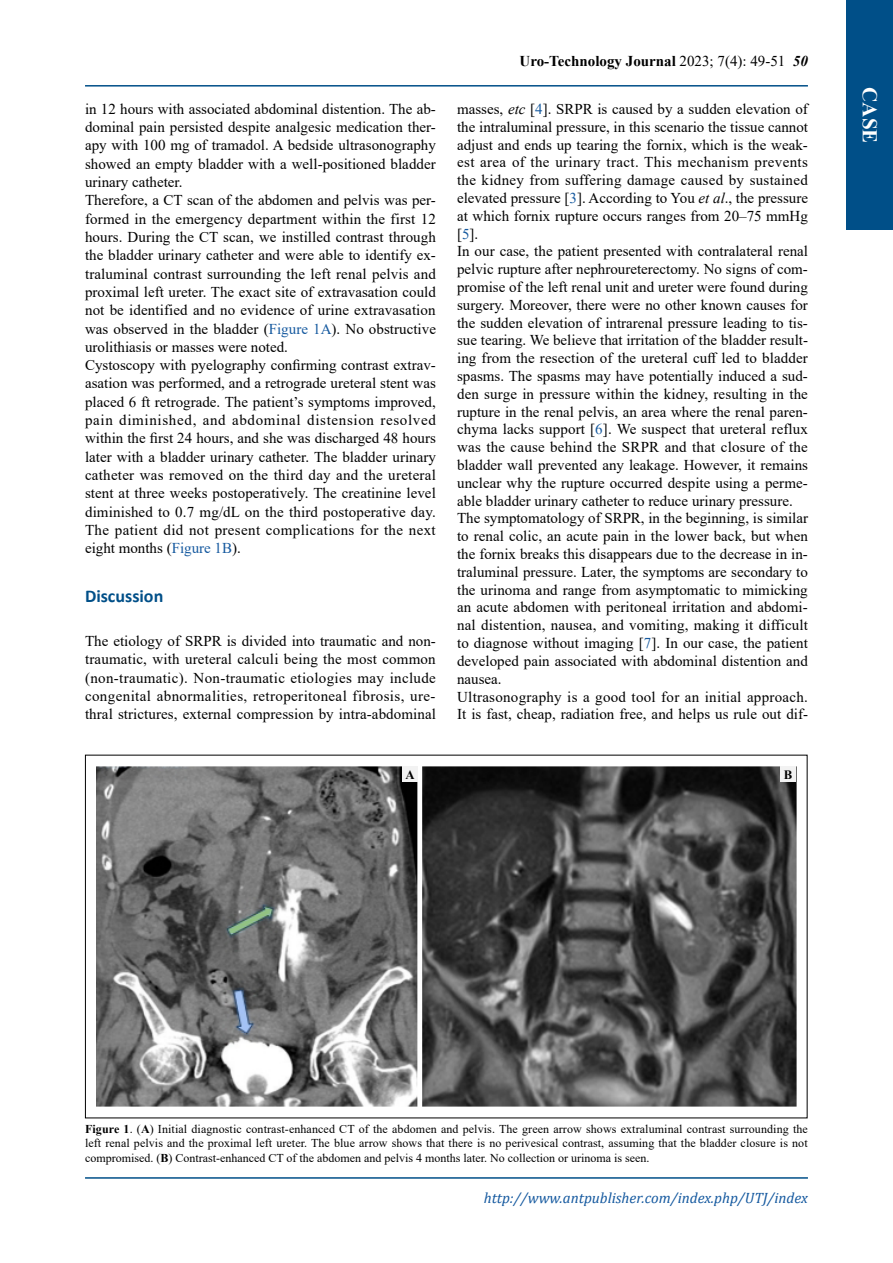
<style>
.page{position:relative;width:893px;height:1263px;background:#fff}
.page>*{position:absolute;margin:0;border:0;box-sizing:border-box;transform-origin:0 0}
.t1{font:700 21px "Times New Roman";color:#fff}
.t2{font:700 18px "Calibri";color:#004f88}
.t3{font:15px/17.9px "Times New Roman";color:#000}
.t4{font:italic 15px "Cambria";color:#15599f}
.t5{font:700 15px "Times New Roman";color:#000}
.t6{font:700 12.75px "Times New Roman";color:#000}
.t7{font:12px/14.4px "Times New Roman";color:#000;text-align:justify}
.s1{color:#15599f}
.s2{font-weight:400}
.s3{font-style:italic}
.s4{font-weight:700}
</style>
<div class="page">
<hr style="left:85px;top:85px;width:723px;height:2px;background:#004f88">
<hr style="left:85px;top:1177px;width:723px;height:2px;background:#004f88">
<div style="left:846px;top:0;width:47px;height:230px;background:#004f88"></div>
<img style="left:97px;top:767px;width:699px;height:339px">
<div style="left:402px;top:767px;width:15px;height:15px;background:#f2f2f2"></div>
<div style="left:780px;top:767px;width:16px;height:15px;background:#f2f2f2"></div>
<p class="t3" style="left:85px;top:99px;width:352px;line-height:18.3px">in 12 hours with associated abdominal distention. The ab&shy;dominal pain persisted despite analgesic medication ther&shy;apy with 100 mg of tramadol. A bedside ultrasonography showed an empty bladder with a well-positioned bladder urinary catheter.<br>Therefore, a CT scan of the abdomen and pelvis was per&shy;formed in the emergency department within the first 12 hours. During the CT scan, we instilled contrast through the bladder urinary catheter and were able to identify ex&shy;traluminal contrast surrounding the left renal pelvis and proximal left ureter. The exact site of extravasation could not be identified and no evidence of urine extravasation was observed in the bladder (<span class="s1">Figure 1A</span>). No obstructive urolithiasis or masses were noted.<br>Cystoscopy with pyelography confirming contrast extrav&shy;asation was performed, and a retrograde ureteral stent was placed 6 ft retrograde. The patient’s symptoms improved, pain diminished, and abdominal distension resolved within the first 24 hours, and she was discharged 48 hours later with a bladder urinary catheter. The bladder urinary catheter was removed on the third day and the ureteral stent at three weeks postoperatively. The creatinine level diminished to 0.7 mg/dL on the third postoperative day.<br>The patient did not present complications for the next eight months (<span class="s1">Figure 1B</span>).</p>
<p class="t2" style="left:85px;top:583px;width:80px">Discussion</p>
<p class="t3" style="left:85px;top:631px;width:352px;line-height:18.3px;text-align:justify">The etiology of SRPR is divided into traumatic and non&shy;traumatic, with ureteral calculi being the most common (non-traumatic). Non-traumatic etiologies may include congenital abnormalities, retroperitoneal fibrosis, ure&shy;thral strictures, external compression by intra-abdominal</p>
<p class="t5" style="left:520px;top:50px;width:290px">Uro-Technology Journal <span class="s2">2023; 7(4): 49-51</span> <span class="s3">50</span></p>
<p class="t3" style="left:457px;top:99px;width:352px">masses, <span class="s3">etc</span> [<span class="s1">4</span>]. SRPR is caused by a sudden elevation of the intraluminal pressure, in this scenario the tissue cannot adjust and ends up tearing the fornix, which is the weak&shy;est area of the urinary tract. This mechanism prevents the kidney from suffering damage caused by sustained elevated pressure [<span class="s1">3</span>]. According to You <span class="s3">et al</span>., the pressure at which fornix rupture occurs ranges from 20–75 mmHg [<span class="s1">5</span>].<br>In our case, the patient presented with contralateral renal pelvic rupture after nephroureterectomy. No signs of com&shy;promise of the left renal unit and ureter were found during surgery. Moreover, there were no other known causes for the sudden elevation of intrarenal pressure leading to tis&shy;sue tearing. We believe that irritation of the bladder result&shy;ing from the resection of the ureteral cuff led to bladder spasms. The spasms may have potentially induced a sud&shy;den surge in pressure within the kidney, resulting in the rupture in the renal pelvis, an area where the renal paren&shy;chyma lacks support [<span class="s1">6</span>]. We suspect that ureteral reflux was the cause behind the SRPR and that closure of the bladder wall prevented any leakage. However, it remains unclear why the rupture occurred despite using a perme&shy;able bladder urinary catheter to reduce urinary pressure.<br>The symptomatology of SRPR, in the beginning, is similar to renal colic, an acute pain in the lower back, but when the fornix breaks this disappears due to the decrease in in&shy;traluminal pressure. Later, the symptoms are secondary to the urinoma and range from asymptomatic to mimicking an acute abdomen with peritoneal irritation and abdomi&shy;nal distention, nausea, and vomiting, making it difficult to diagnose without imaging [<span class="s1">7</span>]. In our case, the patient developed pain associated with abdominal distention and nausea.<br>Ultrasonography is a good tool for an initial approach.<br>It is fast, cheap, radiation free, and helps us rule out dif-</p>
<p class="t6" style="left:405px;top:765px;width:11px">A</p>
<p class="t6" style="left:784px;top:765px;width:10px">B</p>
<h1 class="t1" style="left:885px;top:87px;width:58px;rotate:90deg">CASE</h1>
<p class="t7" style="left:85px;top:1121px;width:724px"><span class="s4">Figure 1</span>. (<span class="s4">A</span>) Initial diagnostic contrast-enhanced CT of the abdomen and pelvis. The green arrow shows extraluminal contrast surrounding the left renal pelvis and the proximal left ureter. The blue arrow shows that there is no perivesical contrast, assuming that the bladder closure is not compromised. (<span class="s4">B</span>) Contrast-enhanced CT of the abdomen and pelvis 4 months later. No collection or urinoma is seen.</p>
<p class="t4" style="left:484px;top:1187px;width:326px">http://www.antpublisher.com/index.php/UTJ/index</p>
</div>
